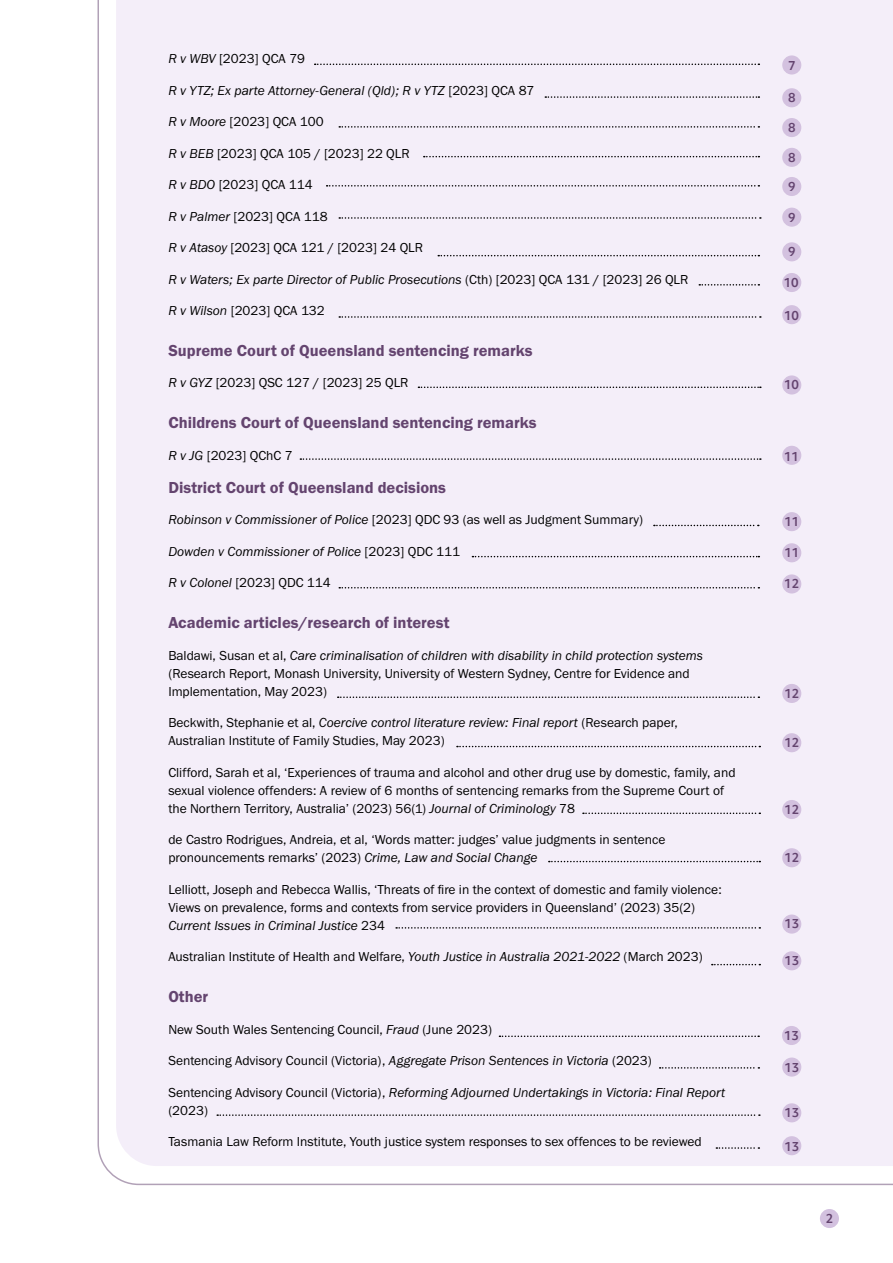
<style>
.page{position:relative;width:893px;height:1263px;background:#fff}
.page>*{position:absolute;margin:0;border:0;box-sizing:border-box;transform-origin:0 0}
.t1{font:16.5px "Franklin Gothic URW Dem";color:#64446f}
.t2{font:13.5px/18px "Franklin Gothic URW Boo";color:#000}
.t3{font:13.5px "Franklin Gothic URW Boo Ita";color:#000}
.t4{font:12px "Objektiv VF";color:#64446f}
.s1{font-family:"Franklin Gothic URW Boo Ita"}
.s2{font-family:"Franklin Gothic URW Boo"}
</style>
<div class="page">
<div style="left:820px;top:1209px;width:19px;height:19px;background:#d3c1df;border-radius:50%"></div>
<div style="left:98px;top:0;width:795px;height:1185px;background:#f4eef9"></div>
<div style="left:782px;top:55px;width:19px;height:20px;background:#d3c1df;border-radius:50%"></div>
<div style="left:782px;top:88px;width:19px;height:19px;background:#d3c1df;border-radius:50%"></div>
<div style="left:782px;top:118px;width:19px;height:19px;background:#d3c1df;border-radius:50%"></div>
<div style="left:782px;top:148px;width:19px;height:19px;background:#d3c1df;border-radius:50%"></div>
<div style="left:782px;top:242px;width:19px;height:19px;background:#d3c1df;border-radius:50%"></div>
<div style="left:782px;top:177px;width:19px;height:19px;background:#d3c1df;border-radius:50%"></div>
<div style="left:782px;top:273px;width:19px;height:19px;background:#d3c1df;border-radius:50%"></div>
<div style="left:782px;top:208px;width:19px;height:19px;background:#d3c1df;border-radius:50%"></div>
<div style="left:782px;top:305px;width:19px;height:19px;background:#d3c1df;border-radius:50%"></div>
<div style="left:782px;top:375px;width:19px;height:19px;background:#d3c1df;border-radius:50%"></div>
<div style="left:782px;top:446px;width:19px;height:19px;background:#d3c1df;border-radius:50%"></div>
<div style="left:782px;top:512px;width:19px;height:19px;background:#d3c1df;border-radius:50%"></div>
<div style="left:782px;top:543px;width:19px;height:19px;background:#d3c1df;border-radius:50%"></div>
<div style="left:782px;top:574px;width:19px;height:19px;background:#d3c1df;border-radius:50%"></div>
<div style="left:782px;top:684px;width:19px;height:19px;background:#d3c1df;border-radius:50%"></div>
<div style="left:782px;top:733px;width:19px;height:19px;background:#d3c1df;border-radius:50%"></div>
<div style="left:782px;top:800px;width:19px;height:19px;background:#d3c1df;border-radius:50%"></div>
<div style="left:782px;top:951px;width:19px;height:19px;background:#d3c1df;border-radius:50%"></div>
<div style="left:782px;top:1057px;width:19px;height:19px;background:#d3c1df;border-radius:50%"></div>
<div style="left:782px;top:1136px;width:19px;height:19px;background:#d3c1df;border-radius:50%"></div>
<div style="left:782px;top:1103px;width:19px;height:19px;background:#d3c1df;border-radius:50%"></div>
<div style="left:782px;top:848px;width:19px;height:19px;background:#d3c1df;border-radius:50%"></div>
<div style="left:782px;top:914px;width:19px;height:19px;background:#d3c1df;border-radius:50%"></div>
<svg style="left:315px;top:64px;width:444px;height:1px"></svg>
<svg style="left:545px;top:96px;width:214px;height:2px"></svg>
<svg style="left:339px;top:126px;width:420px;height:2px"></svg>
<svg style="left:424px;top:156px;width:335px;height:1px"></svg>
<svg style="left:438px;top:255px;width:321px;height:1px"></svg>
<svg style="left:327px;top:185px;width:432px;height:2px"></svg>
<svg style="left:699px;top:284px;width:60px;height:2px"></svg>
<svg style="left:339px;top:217px;width:422px;height:2px"></svg>
<svg style="left:339px;top:316px;width:422px;height:2px"></svg>
<svg style="left:418px;top:386px;width:343px;height:2px"></svg>
<svg style="left:300px;top:458px;width:461px;height:2px"></svg>
<svg style="left:654px;top:525px;width:105px;height:1px"></svg>
<svg style="left:472px;top:556px;width:287px;height:1px"></svg>
<svg style="left:339px;top:587px;width:420px;height:1px"></svg>
<svg style="left:338px;top:696px;width:421px;height:2px"></svg>
<svg style="left:457px;top:746px;width:303px;height:1px"></svg>
<svg style="left:583px;top:812px;width:177px;height:2px"></svg>
<svg style="left:712px;top:964px;width:48px;height:1px"></svg>
<svg style="left:660px;top:1067px;width:99px;height:2px"></svg>
<svg style="left:716px;top:1147px;width:43px;height:2px"></svg>
<svg style="left:217px;top:1114px;width:543px;height:2px"></svg>
<svg style="left:549px;top:861px;width:211px;height:1px"></svg>
<svg style="left:396px;top:927px;width:364px;height:2px"></svg>
<div style="left:782px;top:1026px;width:19px;height:19px;background:#d3c1df;border-radius:50%"></div>
<svg style="left:499px;top:1035px;width:260px;height:2px"></svg>
<p class="t2" style="left:168px;top:49px;width:138px"><span class="s1">R v WBV</span> [2023] QCA 79</p>
<p class="t3" style="left:168px;top:82px;width:368px">R v YTZ; Ex parte Attorney-General (Qld); R v YTZ <span class="s2">[2023] QCA 87</span></p>
<p class="t2" style="left:168px;top:112px;width:157px"><span class="s1">R v Moore</span> [2023] QCA 100</p>
<p class="t2" style="left:168px;top:144px;width:243px"><span class="s1">R v BEB</span> [2023] QCA 105 / [2023] 22 QLR</p>
<p class="t2" style="left:168px;top:175px;width:146px"><span class="s1">R v BDO</span> [2023] QCA 114</p>
<p class="t2" style="left:168px;top:207px;width:161px"><span class="s1">R v Palmer</span> [2023] QCA 118</p>
<p class="t2" style="left:168px;top:238px;width:256px"><span class="s1">R v Atasoy</span> [2023] QCA 121 / [2023] 24 QLR</p>
<p class="t3" style="left:168px;top:270px;width:522px">R v Waters; Ex parte Director of Public Prosecutions <span class="s2">(Cth) [2023] QCA 131 / [2023] 26 QLR</span></p>
<p class="t2" style="left:168px;top:301px;width:158px"><span class="s1">R v Wilson</span> [2023] QCA 132</p>
<p class="t1" style="left:168px;top:340px;width:366px">Supreme Court of Queensland sentencing remarks</p>
<p class="t2" style="left:168px;top:374px;width:242px"><span class="s1">R v GYZ</span> [2023] QSC 127 / [2023] 25 QLR</p>
<p class="t1" style="left:168px;top:412px;width:370px">Childrens Court of Queensland sentencing remarks</p>
<p class="t2" style="left:168px;top:446px;width:126px"><span class="s1">R v JG</span> [2023] QChC 7</p>
<p class="t1" style="left:168px;top:477px;width:279px">District Court of Queensland decisions</p>
<p class="t2" style="left:168px;top:511px;width:476px"><span class="s1">Robinson v Commissioner of Police</span> [2023] QDC 93 (as well as Judgment Summary)</p>
<p class="t3" style="left:168px;top:543px;width:293px">Dowden v Commissioner of Police <span class="s2">[2023] QDC 111</span></p>
<p class="t2" style="left:168px;top:574px;width:164px"><span class="s1">R v Colonel</span> [2023] QDC 114</p>
<p class="t1" style="left:168px;top:613px;width:283px">Academic articles/research of interest</p>
<p class="t3" style="left:168px;top:647px;width:536px"><span class="s2">Baldawi, Susan et al,</span> Care criminalisation of children with disability in child protection systems</p>
<p class="t2" style="left:168px;top:664px;width:523px">(Research Report, Monash University, University of Western Sydney, Centre for Evidence and<br>Implementation, May 2023)</p>
<p class="t3" style="left:168px;top:714px;width:511px"><span class="s2">Beckwith, Stephanie et al,</span> Coercive control literature review: Final report <span class="s2">(Research paper,</span></p>
<p class="t2" style="left:168px;top:731px;width:278px">Australian Institute of Family Studies, May 2023)</p>
<p class="t2" style="left:168px;top:763px;width:569px">Clifford, Sarah et al, ‘Experiences of trauma and alcohol and other drug use by domestic, family, and sexual violence offenders: A review of 6 months of sentencing remarks from the Supreme Court of the Northern Territory, Australia’ (2023) 56(1) <span class="s1">Journal of Criminology</span> 78</p>
<p class="t2" style="left:168px;top:830px;width:499px">de Castro Rodrigues, Andreia, et al, ‘Words matter: judges’ value judgments in sentence pronouncements remarks’ (2023) <span class="s1">Crime, Law and Social Change</span></p>
<p class="t2" style="left:168px;top:880px;width:555px">Lelliott, Joseph and Rebecca Wallis, ‘Threats of fire in the context of domestic and family violence:<br>Views on prevalence, forms and contexts from service providers in Queensland’ (2023) 35(2)</p>
<p class="t3" style="left:168px;top:917px;width:218px">Current Issues in Criminal Justice <span class="s2">234</span></p>
<p class="t2" style="left:168px;top:947px;width:536px">Australian Institute of Health and Welfare, <span class="s1">Youth Justice in Australia 2021-2022</span> (March 2023)</p>
<p class="t1" style="left:168px;top:986px;width:41px">Other</p>
<p class="t2" style="left:168px;top:1020px;width:325px">New South Wales Sentencing Council, <span class="s1">Fraud</span> (June 2023)</p>
<p class="t2" style="left:168px;top:1051px;width:485px">Sentencing Advisory Council (Victoria), <span class="s1">Aggregate Prison Sentences in Victoria</span> (2023)</p>
<p class="t3" style="left:168px;top:1084px;width:558px"><span class="s2">Sentencing Advisory Council (Victoria),</span> Reforming Adjourned Undertakings in Victoria: Final Report</p>
<p class="t2" style="left:168px;top:1101px;width:41px">(2023)</p>
<p class="t2" style="left:168px;top:1132px;width:535px">Tasmania Law Reform Institute, Youth justice system responses to sex offences to be reviewed</p>
<p class="t4" style="left:788px;top:57px;width:9px">7</p>
<p class="t4" style="left:788px;top:90px;width:9px">8</p>
<p class="t4" style="left:788px;top:119px;width:9px">8</p>
<p class="t4" style="left:788px;top:149px;width:9px">8</p>
<p class="t4" style="left:788px;top:178px;width:9px">9</p>
<p class="t4" style="left:788px;top:209px;width:9px">9</p>
<p class="t4" style="left:788px;top:244px;width:9px">9</p>
<p class="t4" style="left:784px;top:275px;width:16px">10</p>
<p class="t4" style="left:784px;top:307px;width:16px">10</p>
<p class="t4" style="left:784px;top:377px;width:16px">10</p>
<p class="t4" style="left:784px;top:448px;width:16px">11</p>
<p class="t4" style="left:784px;top:513px;width:16px">11</p>
<p class="t4" style="left:784px;top:544px;width:16px">11</p>
<p class="t4" style="left:784px;top:575px;width:16px">12</p>
<p class="t4" style="left:784px;top:685px;width:16px">12</p>
<p class="t4" style="left:784px;top:734px;width:16px">12</p>
<p class="t4" style="left:784px;top:801px;width:16px">12</p>
<p class="t4" style="left:784px;top:849px;width:16px">12</p>
<p class="t4" style="left:784px;top:915px;width:16px">13</p>
<p class="t4" style="left:784px;top:952px;width:16px">13</p>
<p class="t4" style="left:784px;top:1028px;width:16px">13</p>
<p class="t4" style="left:784px;top:1059px;width:16px">13</p>
<p class="t4" style="left:784px;top:1104px;width:16px">13</p>
<p class="t4" style="left:784px;top:1138px;width:16px">13</p>
<p class="t4" style="left:826px;top:1210px;width:9px">2</p>
</div>
